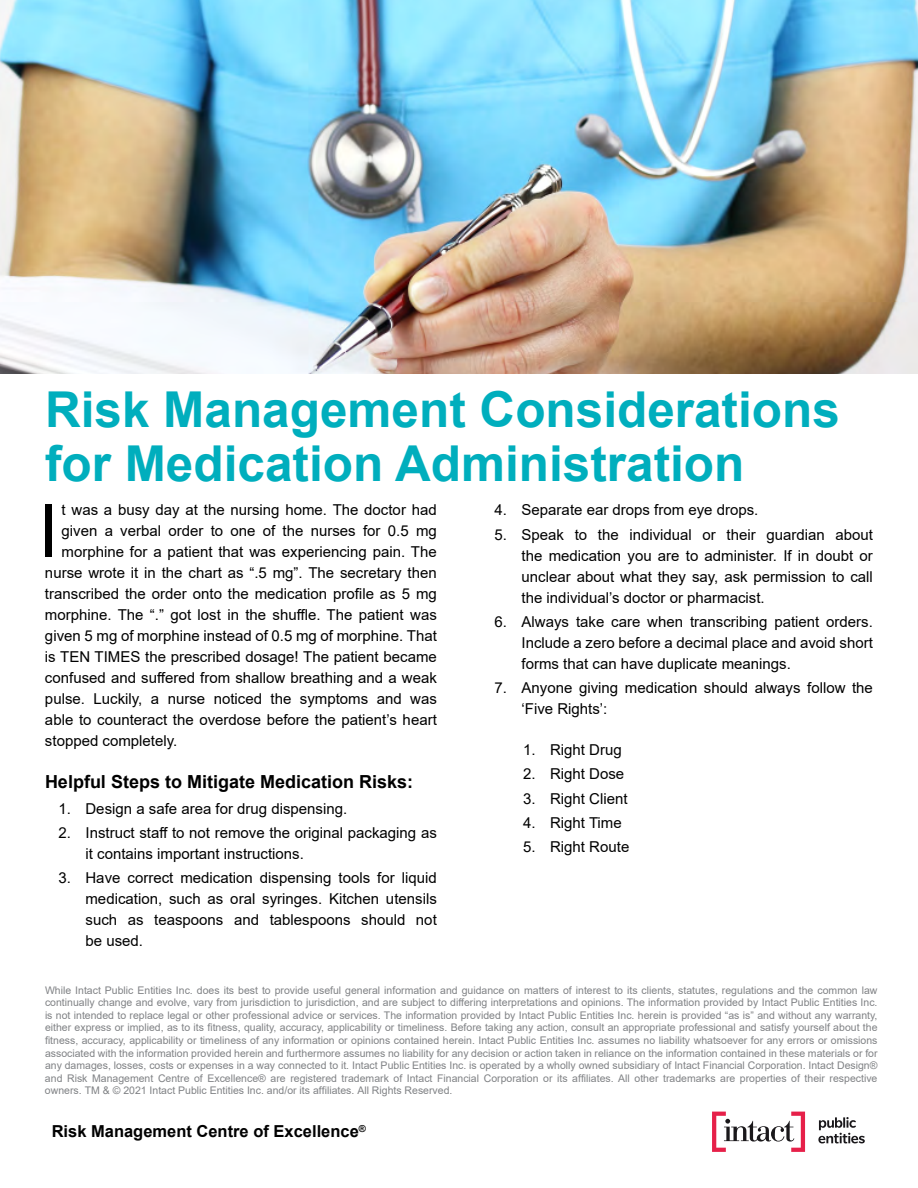
<style>
.page{position:relative;width:918px;height:1188px;background:#fff}
.page>*{position:absolute;margin:0;border:0;box-sizing:border-box;transform-origin:0 0}
.Paragraph{font:73.65px "Arial";color:#000}
.Heading{font:700 49.5px/54px "Arial";color:#00aebd}
.Paragraph_Bold{font:700 18px "Arial";color:#000}
.t1{font:700 16.5px "Arial";color:#000}
.Paragraph-2{font:15px/21px "Arial";color:#000;text-align:justify}
.t2{font:10.5px/12.6px "Arial";color:#808285;text-align:justify}
</style>
<div class="page">
<svg style="left:818px;top:1117px;width:47px;height:26px"></svg>
<svg style="left:712px;top:1112px;width:93px;height:40px"></svg>
<img style="left:0;top:0;width:918px;height:374px">
<p class="Heading" style="left:45px;top:383px;width:796px">Risk Management Considerations for Medication Administration</p>
<p class="Paragraph" style="left:38px;top:481px;width:22px">I</p>
<p class="Paragraph-2" style="left:62px;top:499px;width:377px">t was a busy day at the nursing home. The doctor had</p>
<p class="Paragraph-2" style="left:62px;top:520px;width:377px">given a verbal order to one of the nurses for 0.5 mg</p>
<p class="Paragraph-2" style="left:62px;top:541px;width:377px">morphine for a patient that was experiencing pain. The</p>
<p class="Paragraph-2" style="left:45px;top:562px;width:393px">nurse wrote it in the chart as “.5 mg”. The secretary then</p>
<p class="Paragraph-2" style="left:45px;top:583px;width:393px">transcribed the order onto the medication profile as 5 mg</p>
<p class="Paragraph-2" style="left:45px;top:604px;width:393px">morphine. The “.” got lost in the shuffle. The patient was</p>
<p class="Paragraph-2" style="left:45px;top:625px;width:393px">given 5 mg of morphine instead of 0.5 mg of morphine. That</p>
<p class="Paragraph-2" style="left:45px;top:646px;width:393px">is TEN TIMES the prescribed dosage! The patient became</p>
<p class="Paragraph-2" style="left:45px;top:667px;width:393px">confused and suffered from shallow breathing and a weak</p>
<p class="Paragraph-2" style="left:45px;top:688px;width:393px">pulse. Luckily, a nurse noticed the symptoms and was</p>
<p class="Paragraph-2" style="left:45px;top:709px;width:393px">able to counteract the overdose before the patient’s heart</p>
<p class="Paragraph-2" style="left:45px;top:730px;width:134px">stopped completely.</p>
<p class="Paragraph_Bold" style="left:45px;top:769px;width:370px">Helpful Steps to Mitigate Medication Risks:</p>
<p class="Paragraph-2" style="left:58px;top:798px;width:290px">1. Design a safe area for drug dispensing.</p>
<p class="Paragraph-2" style="left:86px;top:822px;width:353px;text-indent:-27px">2. Instruct staff to not remove the original packaging as it contains important instructions.</p>
<p class="Paragraph-2" style="left:86px;top:867px;width:353px;text-indent:-27px">3. Have correct medication dispensing tools for liquid medication, such as oral syringes. Kitchen utensils such as teaspoons and tablespoons should not be used.</p>
<p class="Paragraph-2" style="left:495px;top:499px;width:265px">4. Separate ear drops from eye drops.</p>
<p class="Paragraph-2" style="left:522px;top:524px;width:353px;text-indent:-27px">5. Speak to the individual or their guardian about the medication you are to administer. If in doubt or unclear about what they say, ask permission to call the individual’s doctor or pharmacist.</p>
<p class="Paragraph-2" style="left:522px;top:611px;width:353px;text-indent:-27px">6. Always take care when transcribing patient orders.<br>Include a zero before a decimal place and avoid short forms that can have duplicate meanings.</p>
<p class="Paragraph-2" style="left:522px;top:677px;width:353px;text-indent:-27px">7. Anyone giving medication should always follow the ‘Five Rights’:</p>
<p class="Paragraph-2" style="left:523px;top:739px;width:100px">1. Right Drug</p>
<p class="Paragraph-2" style="left:523px;top:764px;width:103px">2. Right Dose</p>
<p class="Paragraph-2" style="left:523px;top:788px;width:106px">3. Right Client</p>
<p class="Paragraph-2" style="left:523px;top:812px;width:100px">4. Right Time</p>
<p class="Paragraph-2" style="left:523px;top:836px;width:108px">5. Right Route</p>
<p class="t2" style="left:45px;top:984px;width:834px">While Intact Public Entities Inc. does its best to provide useful general information and guidance on matters of interest to its clients, statutes, regulations and the common law continually change and evolve, vary from jurisdiction to jurisdiction, and are subject to differing interpretations and opinions. The information provided by Intact Public Entities Inc. is not intended to replace legal or other professional advice or services. The information provided by Intact Public Entities Inc. herein is provided “as is” and without any warranty, either express or implied, as to its fitness, quality, accuracy, applicability or timeliness. Before taking any action, consult an appropriate professional and satisfy yourself about the fitness, accuracy, applicability or timeliness of any information or opinions contained herein. Intact Public Entities Inc. assumes no liability whatsoever for any errors or omissions associated with the information provided herein and furthermore assumes no liability for any decision or action taken in reliance on the information contained in these materials or for any damages, losses, costs or expenses in a way connected to it. Intact Public Entities Inc. is operated by a wholly owned subsidiary of Intact Financial Corporation. Intact Design® and Risk Management Centre of Excellence® are registered trademark of Intact Financial Corporation or its affiliates. All other trademarks are properties of their respective owners. TM &amp; © 2021 Intact Public Entities Inc. and/or its affiliates. All Rights Reserved.</p>
<h3 class="t1" style="left:52px;top:1120px;width:316px">Risk Management Centre of Excellence<sup>®</sup></h3>
</div>
